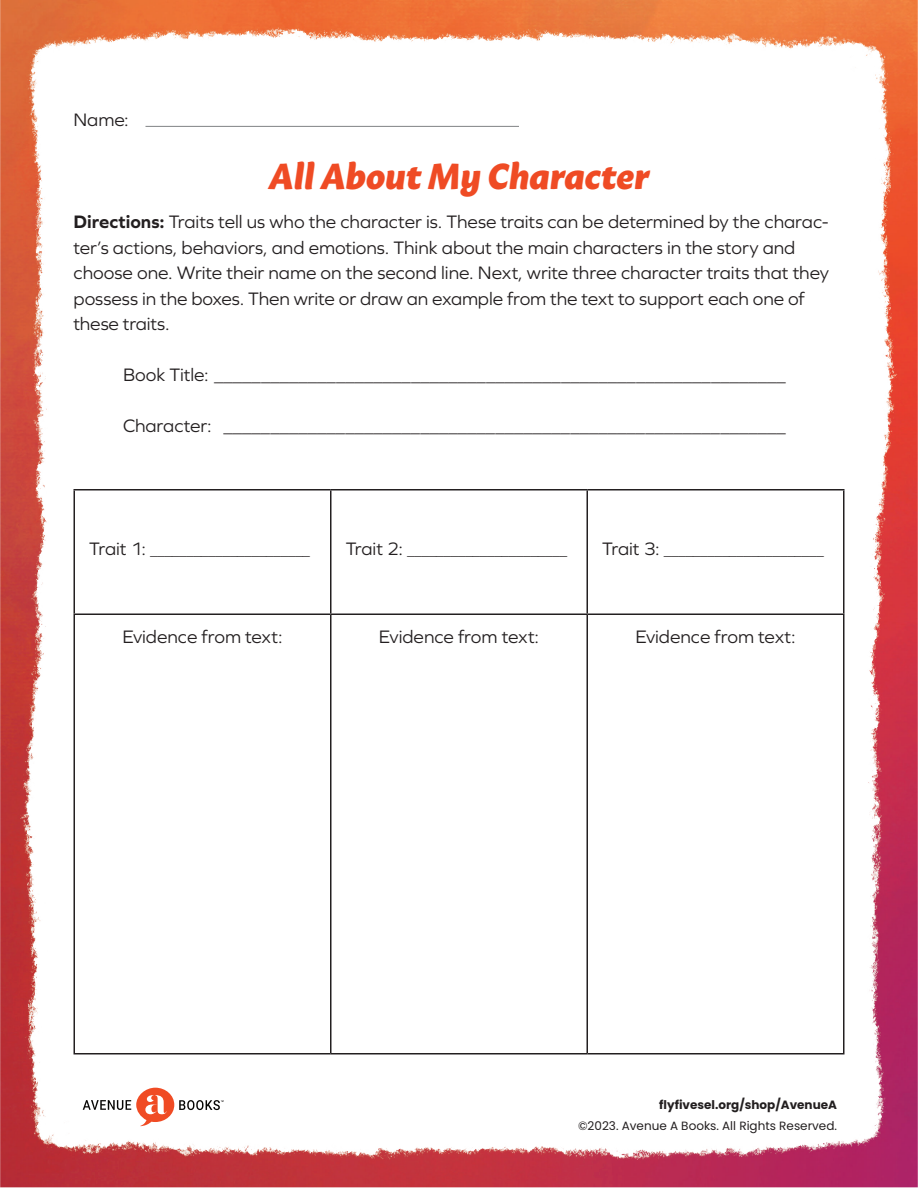
<style>
.page{position:relative;width:918px;height:1188px;background:#fff}
.page>*{position:absolute;margin:0;border:0;box-sizing:border-box;transform-origin:0 0}
.t1{font:italic 800 36px "Macho";letter-spacing:-.005em;color:#ef4b24}
.t2{font:18.75px/25.5px "Graphie";letter-spacing:-.005em;color:#231f20}
.t3{font:15px "Graphie";color:#231f20}
.t4{font:12px "Poppins";color:#231f20}
.t5{font:700 12px "Poppins";color:#231f20}
.s1{font-weight:700}
.s2{font-size:18.75px}
</style>
<div class="page">
<img style="left:0;top:0;width:918px;height:1188px">
<p class="t2" style="left:74px;top:108px;width:57px">Name:</p>
<h1 class="t1" style="left:269px;top:161px;width:382px">All About My Character</h1>
<p class="t2" style="left:74px;top:210px;width:757px"><span class="s1">Directions:</span> Traits tell us who the character is. These traits can be determined by the charac&shy;ter’s actions, behaviors, and emotions. Think about the main characters in the story and choose one. Write their name on the second line. Next, write three character traits that they possess in the boxes. Then write or draw an example from the text to support each one of these traits.</p>
<p class="t2" style="left:123px;top:363px;width:665px">Book Title: _____________________________________________________________</p>
<p class="t2" style="left:123px;top:414px;width:664px">Character: ____________________________________________________________</p>
<p class="t3" style="left:89px;top:544px;width:222px"><span class="s2">Trait 1:</span> ______________________</p>
<p class="t3" style="left:346px;top:544px;width:223px"><span class="s2">Trait 2:</span> ______________________</p>
<p class="t3" style="left:602px;top:544px;width:223px"><span class="s2">Trait 3:</span> ______________________</p>
<p class="t2" style="left:122px;top:626px;width:162px">Evidence from text:</p>
<p class="t2" style="left:379px;top:626px;width:162px">Evidence from text:</p>
<p class="t2" style="left:635px;top:626px;width:162px">Evidence from text:</p>
<p class="t5" style="left:659px;top:1098px;width:179px">flyfivesel.org/shop/AvenueA</p>
<p class="t4" style="left:578px;top:1121px;width:260px">©2023. Avenue A Books. All Rights Reserved.</p>
</div>
